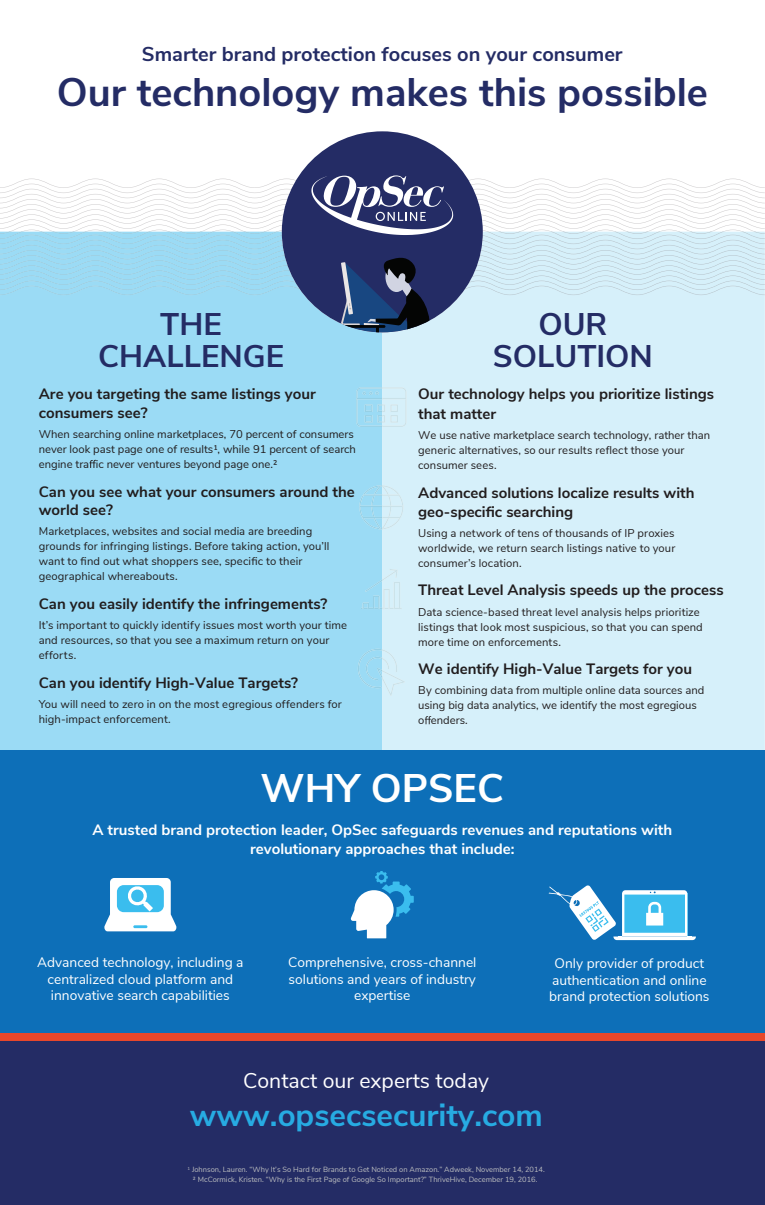
<style>
.page{position:relative;width:765px;height:1205px;background:#fff}
.page>*{position:absolute;margin:0;border:0;box-sizing:border-box;transform-origin:0 0}
.t1{font:700 39.75px "Nunito Sans";color:#242c65}
.t2{font:700 39.75px "Nunito Sans";color:#fff}
.t3{font:700 31.25px/31.2px "Nunito Sans";color:#242c65;text-align:center}
.t4{font:700 31.25px "Nunito Sans";color:#27abe2}
.t5{font:21.25px "Nunito Sans";color:#fff}
.t6{font:700 20px "Nunito Sans";color:#242c65}
.t7{font:700 15px/18.8px "Nunito Sans";color:#211d1e}
.t8{font:700 15px/18.8px "Nunito Sans";color:#fff;text-align:center}
.t9{font:13.75px/16.5px "Nunito Sans";color:#fff;text-align:center}
.t10{font:11.25px/15px "Nunito Sans";letter-spacing:.005em;color:#211d1e}
.t11{font:7.5px/10.1px "Nunito Sans";color:#bbbdbf;text-align:center}
</style>
<div class="page">
<div style="left:0;top:994px;width:765px;height:211px;background:#242c65"></div>
<div style="left:0;top:332px;width:382px;height:418px;background:#9bdbf5"></div>
<div style="left:382px;top:332px;width:383px;height:418px;background:#d6f0fa"></div>
<div style="left:0;top:750px;width:765px;height:286px;background:#0d6fb8"></div>
<svg style="left:351px;top:871px;width:63px;height:67px"></svg>
<svg style="left:104px;top:878px;width:73px;height:53px;background:#a7d8f0"></svg>
<svg style="left:425px;top:716px;width:6px;height:8px"></svg>
<svg style="left:89px;top:460px;width:7px;height:8px"></svg>
<svg style="left:358px;top:649px;width:47px;height:47px;background:#b8e4f5"></svg>
<div style="left:282px;top:131px;width:201px;height:201px;background:#242c65;border-radius:50%"></div>
<svg style="left:0;top:175px;width:765px;height:157px"></svg>
<div style="left:0;top:1033px;width:765px;height:7px;background:#e7472b"></div>
<svg style="left:356px;top:387px;width:51px;height:40px;background:#bae3f3"></svg>
<svg style="left:359px;top:485px;width:44px;height:44px;background:#b8e3f4"></svg>
<svg style="left:361px;top:569px;width:41px;height:40px;background:#b8e3f4"></svg>
<svg style="left:549px;top:885px;width:147px;height:55px"></svg>
<h3 class="t6" style="left:142px;top:39px;width:482px">Smarter brand protection focuses on your consumer</h3>
<h1 class="t1" style="left:57px;top:63px;width:653px">Our technology makes this possible</h1>
<h2 class="t3" style="left:98px;top:307px;width:188px">THE<br>CHALLENGE</h2>
<h3 class="t7" style="left:39px;top:384px;width:279px">Are you targeting the same listings your consumers see?</h3>
<p class="t10" style="left:39px;top:426px;width:319px">When searching online marketplaces, 70 percent of consumers never look past page one of results¹, while 91 percent of search engine tra ic never ventures beyond page one.²</p>
<h3 class="t7" style="left:39px;top:481px;width:318px">Can you see what your consumers around the world see?</h3>
<p class="t10" style="left:39px;top:523px;width:292px">Marketplaces, websites and social media are breeding grounds for infringing listings. Before taking action, you’ll want to find out what shoppers see, specific to their geographical whereabouts.</p>
<h3 class="t7" style="left:39px;top:594px;width:290px">Can you easily identify the infringements?</h3>
<p class="t10" style="left:39px;top:617px;width:310px">It’s important to quickly identify issues most worth your time and resources, so that you see a maximum return on your efforts.</p>
<h3 class="t7" style="left:39px;top:672px;width:261px">Can you identify High-Value Targets?</h3>
<p class="t10" style="left:39px;top:696px;width:305px">You will need to zero in on the most egregious offenders for high-impact enforcement.</p>
<h2 class="t3" style="left:493px;top:307px;width:162px">OUR<br>SOLUTION</h2>
<h3 class="t7" style="left:418px;top:383px;width:297px;line-height:20px">Our technology helps you prioritize listings that matter</h3>
<p class="t10" style="left:418px;top:427px;width:294px">We use native marketplace search technology, rather than generic alternatives, so our results reflect those your consumer sees.</p>
<h3 class="t7" style="left:418px;top:482px;width:278px">Advanced solutions localize results with geo-specific searching</h3>
<p class="t10" style="left:418px;top:525px;width:259px;text-align:justify">Using a network of tens of thousands of IP proxies worldwide, we return search listings native to your consumer’s location.</p>
<h3 class="t7" style="left:418px;top:580px;width:307px">Threat Level Analysis speeds up the process</h3>
<p class="t10" style="left:418px;top:603px;width:286px">Data science-based threat level analysis helps prioritize listings that look most suspicious, so that you can spend more time on enforcements.</p>
<h3 class="t7" style="left:418px;top:659px;width:275px">We identify High-Value Targets for you</h3>
<p class="t10" style="left:418px;top:682px;width:288px">By combining data from multiple online data sources and using big data analytics, we identify the most egregious o enders.</p>
<h1 class="t2" style="left:261px;top:759px;width:245px">WHY OPSEC</h1>
<h3 class="t8" style="left:92px;top:819px;width:581px">A trusted brand protection leader, OpSec safeguards revenues and reputations with revolutionary approaches that include:</h3>
<p class="t9" style="left:37px;top:953px;width:208px">Advanced technology, including a centralized cloud platform and innovative search capabilities</p>
<p class="t9" style="left:288px;top:953px;width:190px">Comprehensive, cross-channel solutions and years of industry expertise</p>
<p class="t9" style="left:549px;top:954px;width:162px">Only provider of product authentication and online brand protection solutions</p>
<h3 class="t5" style="left:243px;top:1065px;width:248px">Contact our experts today</h3>
<h2 class="t4" style="left:190px;top:1092px;width:354px">www.opsecsecurity.com</h2>
<p class="t11" style="left:187px;top:1164px;width:359px"><sup>1</sup> Johnson, Lauren. “Why It’s So Hard for Brands to Get Noticed on Amazon.” Adweek, November 14, 2014.<br>² McCormick, Kristen. “Why is the First Page of Google So Important?” ThriveHive, December 19, 2016.</p>
</div>
